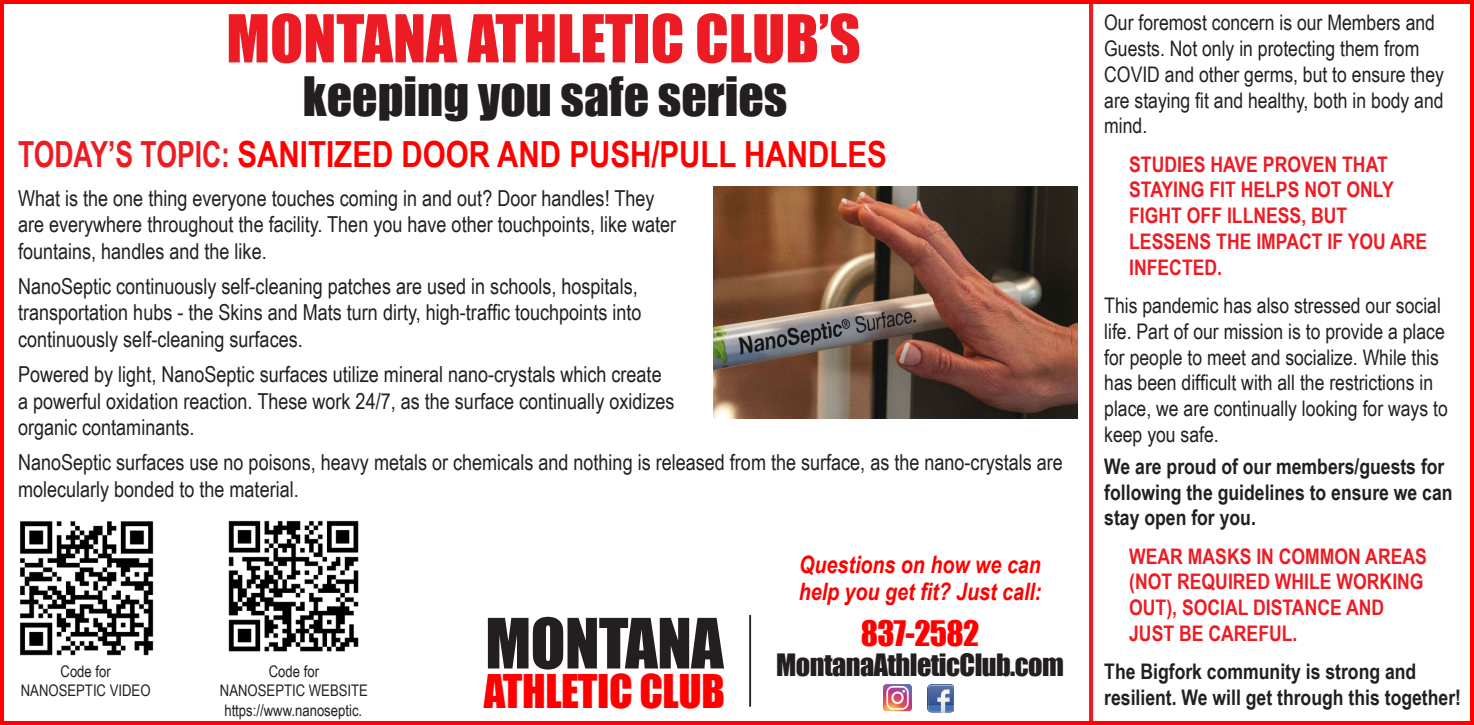
<style>
.page{position:relative;width:1474px;height:725px;background:#fff}
.page>*{position:absolute;margin:0;border:0;box-sizing:border-box;transform-origin:0 0}
.t1{font:64px "Impact";letter-spacing:-.01em;color:#231f20}
.t2{font:61px "Impact";color:#ed1c24}
.t3{font:49.8px "Impact";color:#231f20}
.t4{font:42.8px "Impact";letter-spacing:-.01em;color:#f00}
.t5{font:700 36px "Arial Narrow";color:#f00}
.t6{font:32.2px "Impact";letter-spacing:-.02em;color:#f00}
.t7{font:28.2px "Impact";letter-spacing:-.02em;color:#231f20}
.t8{font:italic 700 24px/26.8px "Arial Narrow";color:#f00}
.t9{font:22px/26.4px "Arial Narrow";color:#231f20}
.t10{font:21.4px/25.8px "Arial Narrow";color:#231f20}
.t11{font:700 21.4px/25.8px "Arial Narrow";color:#ed1c24}
.t12{font:700 21.4px/25.8px "Arial Narrow";color:#231f20}
.t13{font:16px "Arial Narrow";color:#231f20}
.s1{color:#ed1c24}
</style>
<div class="page">
<img style="left:928px;top:684px;width:25px;height:28px">
<img style="left:883px;top:684px;width:29px;height:27px">
<hr style="left:1089px;top:0;width:4px;height:725px;background:#ed1c24">
<hr style="left:749px;top:615px;width:2px;height:92px;background:#231f20">
<div style="left:0;top:0;width:1474px;height:725px;border:4px solid #f00"></div>
<img style="left:20px;top:521px;width:134px;height:135px">
<img style="left:228px;top:520px;width:131px;height:132px">
<img style="left:714px;top:187px;width:364px;height:232px">
<p class="t2" style="left:226px;top:-9px;width:636px">MONTANA ATHLETIC CLUB’S</p>
<p class="t3" style="left:303px;top:58px;width:486px">keeping you safe series</p>
<p class="t5" style="left:18px;top:127px;width:870px"><span class="s1">TODAY’S TOPIC:</span> SANITIZED DOOR AND PUSH/PULL HANDLES</p>
<p class="t9" style="left:18px;top:184px;width:660px">What is the one thing everyone touches coming in and out? Door handles! They are everywhere throughout the facility. Then you have other touchpoints, like water fountains, handles and the like.</p>
<p class="t9" style="left:18px;top:272px;width:625px">NanoSeptic continuously self-cleaning patches are used in schools, hospitals, transportation hubs - the Skins and Mats turn dirty, high-traffic touchpoints into continuously self-cleaning surfaces.</p>
<p class="t9" style="left:18px;top:360px;width:658px">Powered by light, NanoSeptic surfaces utilize mineral nano-crystals which create a powerful oxidation reaction. These work 24/7, as the surface continually oxidizes organic contaminants.</p>
<p class="t9" style="left:18px;top:448px;width:1046px">NanoSeptic surfaces use no poisons, heavy metals or chemicals and nothing is released from the surface, as the nano-crystals are molecularly bonded to the material.</p>
<p class="t13" style="left:61px;top:659px;width:52px">Code for</p>
<p class="t13" style="left:21px;top:678px;width:131px">NANOSEPTIC VIDEO</p>
<p class="t13" style="left:269px;top:659px;width:52px">Code for</p>
<p class="t13" style="left:220px;top:678px;width:150px">NANOSEPTIC WEBSITE</p>
<p class="t13" style="left:224px;top:699px;width:139px">https://www.nanoseptic.</p>
<p class="t1" style="left:485px;top:594px;width:240px">MONTANA</p>
<p class="t4" style="left:484px;top:658px;width:242px">ATHLETIC CLUB</p>
<p class="t8" style="left:799px;top:550px;width:244px">Questions on how we can help you get fit? Just call:</p>
<p class="t6" style="left:861px;top:608px;width:120px">837-2582</p>
<p class="t7" style="left:776px;top:643px;width:289px">MontanaAthleticClub.com</p>
<p class="t10" style="left:1104px;top:9px;width:341px">Our foremost concern is our Members and Guests. Not only in protecting them from COVID and other germs, but to ensure they are staying fit and healthy, both in body and mind.</p>
<p class="t11" style="left:1129px;top:150px;width:300px">STUDIES HAVE PROVEN THAT<br>STAYING FIT HELPS NOT ONLY<br>FIGHT OFF ILLNESS, BUT<br>LESSENS THE IMPACT IF YOU ARE<br>INFECTED.</p>
<p class="t10" style="left:1104px;top:292px;width:345px">This pandemic has also stressed our social life. Part of our mission is to provide a place for people to meet and socialize. While this has been difficult with all the restrictions in place, we are continually looking for ways to keep you safe.</p>
<p class="t12" style="left:1104px;top:452px;width:350px">We are proud of our members/guests for following the guidelines to ensure we can stay open for you.</p>
<p class="t11" style="left:1129px;top:542px;width:299px">WEAR MASKS IN COMMON AREAS (NOT REQUIRED WHILE WORKING<br>OUT), SOCIAL DISTANCE AND<br>JUST BE CAREFUL.</p>
<p class="t12" style="left:1104px;top:658px;width:358px">The Bigfork community is strong and resilient. We will get through this together!</p>
</div>
